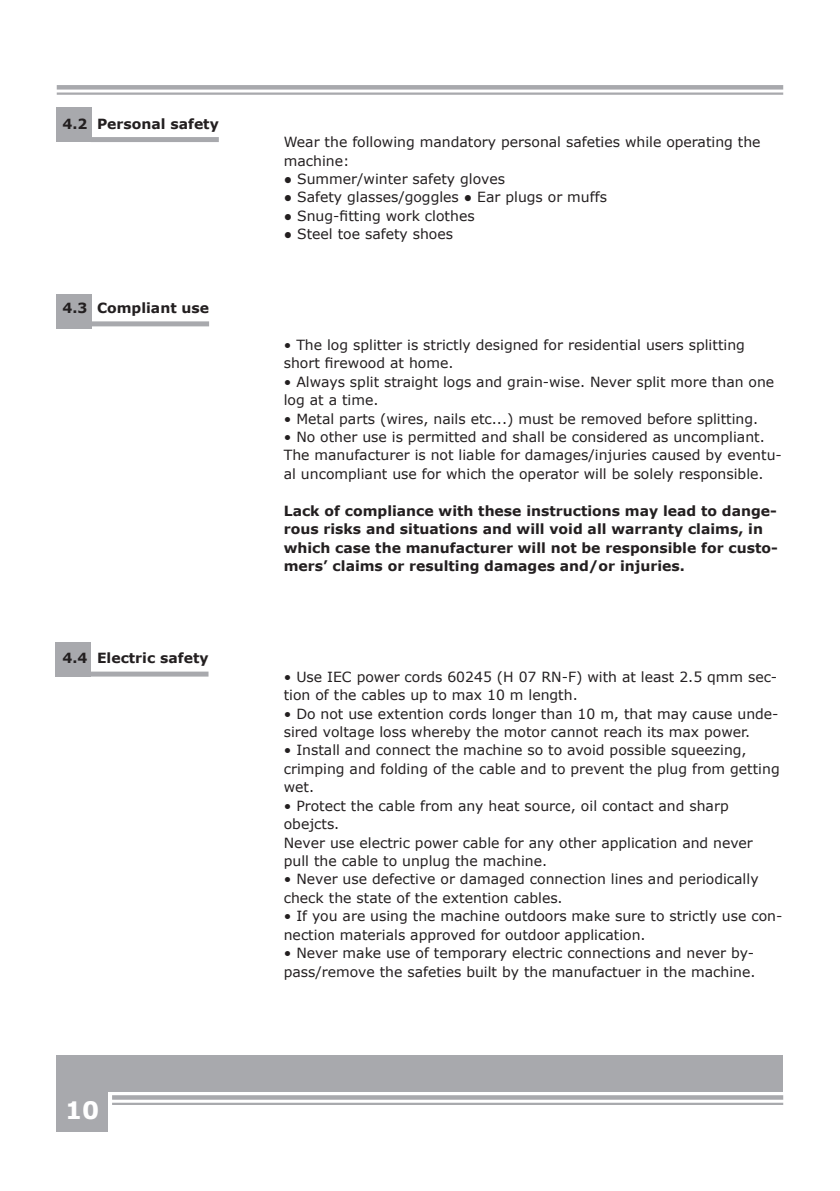
<style>
.page{position:relative;width:840px;height:1191px;background:#fff}
.page>*{position:absolute;margin:0;border:0;box-sizing:border-box;transform-origin:0 0}
.t1{font:700 24px "Verdana";color:#fff}
.t2{font:14px/18.4px "Verdana";color:#231f20}
.t3{font:700 14px/18.4px "Verdana";color:#231f20}
</style>
<div class="page">
<svg style="left:112px;top:1095px;width:670px;height:4px;background:#acadb1"></svg>
<hr style="left:112px;top:1102px;width:670px;height:3px;background:#a8a9ad">
<div style="left:57px;top:85px;width:725px;height:5px;background:#a8a9ad"></div>
<hr style="left:57px;top:92px;width:725px;height:3px;background:#a8a9ad">
<div style="left:57px;top:1054px;width:725px;height:37px;background:#a8a9ad"></div>
<div style="left:57px;top:1090px;width:51px;height:41px;background:#a8a9ad"></div>
<div style="left:56px;top:642px;width:35px;height:34px;background:#a8a9ad"></div>
<div style="left:57px;top:295px;width:35px;height:34px;background:#a8a9ad"></div>
<div style="left:57px;top:108px;width:35px;height:34px;background:#a8a9ad"></div>
<div style="left:91px;top:137px;width:128px;height:5px;background:#a8a9ad"></div>
<div style="left:91px;top:321px;width:118px;height:5px;background:#a8a9ad"></div>
<div style="left:91px;top:671px;width:117px;height:5px;background:#a8a9ad"></div>
<p class="t3" style="left:62px;top:114px;width:158px">4.2 Personal safety</p>
<p class="t3" style="left:62px;top:298px;width:148px">4.3 Compliant use</p>
<p class="t3" style="left:62px;top:648px;width:147px">4.4 Electric safety</p>
<h1 class="t1" style="left:65px;top:1093px;width:36px">10</h1>
<p class="t2" style="left:283px;top:133px;width:478px">Wear the following mandatory personal safeties while operating the machine:</p>
<p class="t2" style="left:283px;top:169px;width:222px">● Summer/winter safety gloves</p>
<p class="t2" style="left:283px;top:188px;width:324px">● Safety glasses/goggles ● Ear plugs or muffs</p>
<p class="t2" style="left:283px;top:206px;width:192px">● Snug-fitting work clothes</p>
<p class="t2" style="left:283px;top:225px;width:171px">● Steel toe safety shoes</p>
<p class="t2" style="left:283px;top:335px;width:462px">• The log splitter is strictly designed for residential users splitting short firewood at home.</p>
<p class="t2" style="left:283px;top:372px;width:491px">• Always split straight logs and grain-wise. Never split more than one log at a time.</p>
<p class="t2" style="left:283px;top:409px;width:476px">• Metal parts (wires, nails etc...) must be removed before splitting.</p>
<p class="t2" style="left:283px;top:427px;width:499px">• No other use is permitted and shall be considered as uncompliant.<br>The manufacturer is not liable for damages/injuries caused by eventu&shy;al uncompliant use for which the operator will be solely responsible.</p>
<p class="t3" style="left:283px;top:501px;width:495px">Lack of compliance with these instructions may lead to dange&shy;rous risks and situations and will void all warranty claims, in which case the manufacturer will not be responsible for custo&shy;mers’ claims or resulting damages and/or injuries.</p>
<p class="t2" style="left:283px;top:667px;width:494px">• Use IEC power cords 60245 (H 07 RN-F) with at least 2.5 qmm sec&shy;tion of the cables up to max 10 m length.</p>
<p class="t2" style="left:283px;top:704px;width:496px">• Do not use extention cords longer than 10 m, that may cause unde&shy;sired voltage loss whereby the motor cannot reach its max power.</p>
<p class="t2" style="left:283px;top:741px;width:497px">• Install and connect the machine so to avoid possible squeezing, crimping and folding of the cable and to prevent the plug from getting wet.</p>
<p class="t2" style="left:283px;top:796px;width:470px">• Protect the cable from any heat source, oil contact and sharp obejcts.<br>Never use electric power cable for any other application and never pull the cable to unplug the machine.</p>
<p class="t2" style="left:283px;top:870px;width:476px">• Never use defective or damaged connection lines and periodically check the state of the extention cables.</p>
<p class="t2" style="left:283px;top:906px;width:500px">• If you are using the machine outdoors make sure to strictly use con&shy;nection materials approved for outdoor application.</p>
<p class="t2" style="left:283px;top:943px;width:473px">• Never make use of temporary electric connections and never by&shy;pass/remove the safeties built by the manufactuer in the machine.</p>
</div>
